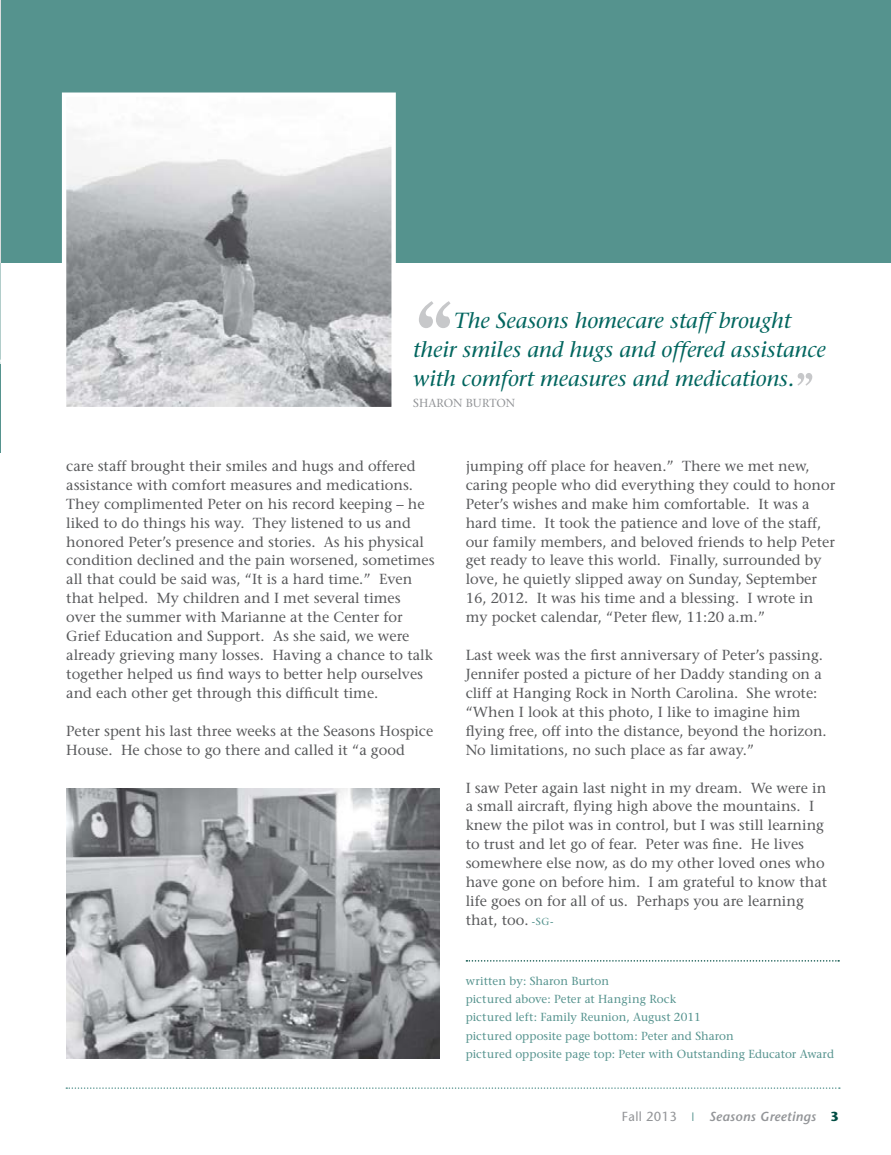
<style>
.page{position:relative;width:891px;height:1155px;background:#fff}
.page>*{position:absolute;margin:0;border:0;box-sizing:border-box;transform-origin:0 0}
.t1{font:123.6px "Stone Print";color:#c7c8ca}
.t2{font:58.2px "Stone Print";color:#c7c8ca}
.t3{font:italic 21.9px/29.1px "Stone Serif";color:#00655e}
.t4{font:14.55px/18.9px "Stone Serif";color:#58595b}
.t5{font:italic 600 13.05px "Stone Sans";letter-spacing:.02em;color:#939598}
.t6{font:13.05px "Stone Sans";letter-spacing:.02em;color:#939598}
.t7{font:11.7px/18.1px "Stone Serif";color:#55938e}
.t8{font:11.7px "Stone Serif";color:#939598}
.s1{font-size:10.2px;color:#55938e}
.s2{font-style:normal;font-size:11.7px;color:#55938e}
.s3{font-weight:700;font-style:normal;color:#004d43}
</style>
<div class="page">
<div style="left:1px;top:0;width:890px;height:263px;background:#55938e"></div>
<hr style="left:0;top:0;width:1px;height:263px;background:#dcddde">
<svg style="left:66px;top:1087px;width:774px;height:1px"></svg>
<hr style="left:0;top:263px;width:1px;height:99px;background:#b1cdca">
<hr style="left:0;top:362px;width:1px;height:91px;background:#55938e">
<svg style="left:466px;top:960px;width:373px;height:1px"></svg>
<svg style="left:61px;top:92px;width:335px;height:315px;background:#c4c7c9"></svg>
<img style="left:66px;top:788px;width:373px;height:270px">
<h1 class="t1" style="left:413px;top:303px;width:43px">‘‘</h1>
<h3 class="t3" style="left:413px;top:307px;width:414px;text-indent:40px">The Seasons homecare staff brought their smiles and hugs and offered assistance with comfort measures and medications.</h3>
<h2 class="t2" style="left:794px;top:374px;width:21px">’’</h2>
<p class="t8" style="left:413px;top:398px;width:103px">SHARON BURTON</p>
<p class="t4" style="left:66px;top:458px;width:370px">care staff brought their smiles and hugs and offered assistance with comfort measures and medications.<br>They complimented Peter on his record keeping – he liked to do things his way. They listened to us and honored Peter’s presence and stories. As his physical condition declined and the pain worsened, sometimes all that could be said was, “It is a hard time.” Even that helped. My children and I met several times<br>over the summer with Marianne at the Center for Grief Education and Support. As she said, we were already grieving many losses. Having a chance to talk together helped us find ways to better help ourselves and each other get through this difficult time.</p>
<p class="t4" style="left:66px;top:722px;width:368px">Peter spent his last three weeks at the Seasons Hospice<br>House. He chose to go there and called it “a good</p>
<p class="t4" style="left:466px;top:458px;width:371px">jumping off place for heaven.” There we met new, caring people who did everything they could to honor Peter’s wishes and make him comfortable. It was a hard time. It took the patience and love of the staff, our family members, and beloved friends to help Peter get ready to leave this world. Finally, surrounded by love, he quietly slipped away on Sunday, September 16, 2012. It was his time and a blessing. I wrote in my pocket calendar, “Peter flew, 11:20 a.m.”</p>
<p class="t4" style="left:466px;top:647px;width:363px">Last week was the first anniversary of Peter’s passing.<br>Jennifer posted a picture of her Daddy standing on a cliff at Hanging Rock in North Carolina. She wrote: “When I look at this photo, I like to imagine him flying free, off into the distance, beyond the horizon.<br>No limitations, no such place as far away.”</p>
<p class="t4" style="left:466px;top:779px;width:363px">I saw Peter again last night in my dream. We were in a small aircraft, flying high above the mountains. I knew the pilot was in control, but I was still learning to trust and let go of fear. Peter was fine. He lives somewhere else now, as do my other loved ones who have gone on before him. I am grateful to know that life goes on for all of us. Perhaps you are learning that, too. <span class="s1">-SG-</span></p>
<p class="t7" style="left:466px;top:973px;width:370px">written by: Sharon Burton<br>pictured above: Peter at Hanging Rock<br>pictured left: Family Reunion, August 2011<br>pictured opposite page bottom: Peter and Sharon<br>pictured opposite page top: Peter with Outstanding Educator Award</p>
<p class="t6" style="left:622px;top:1111px;width:56px">Fall 2013</p>
<p class="t5" style="left:692px;top:1111px;width:149px"><span class="s2">|</span> Seasons Greetings <span class="s3">3</span></p>
</div>
